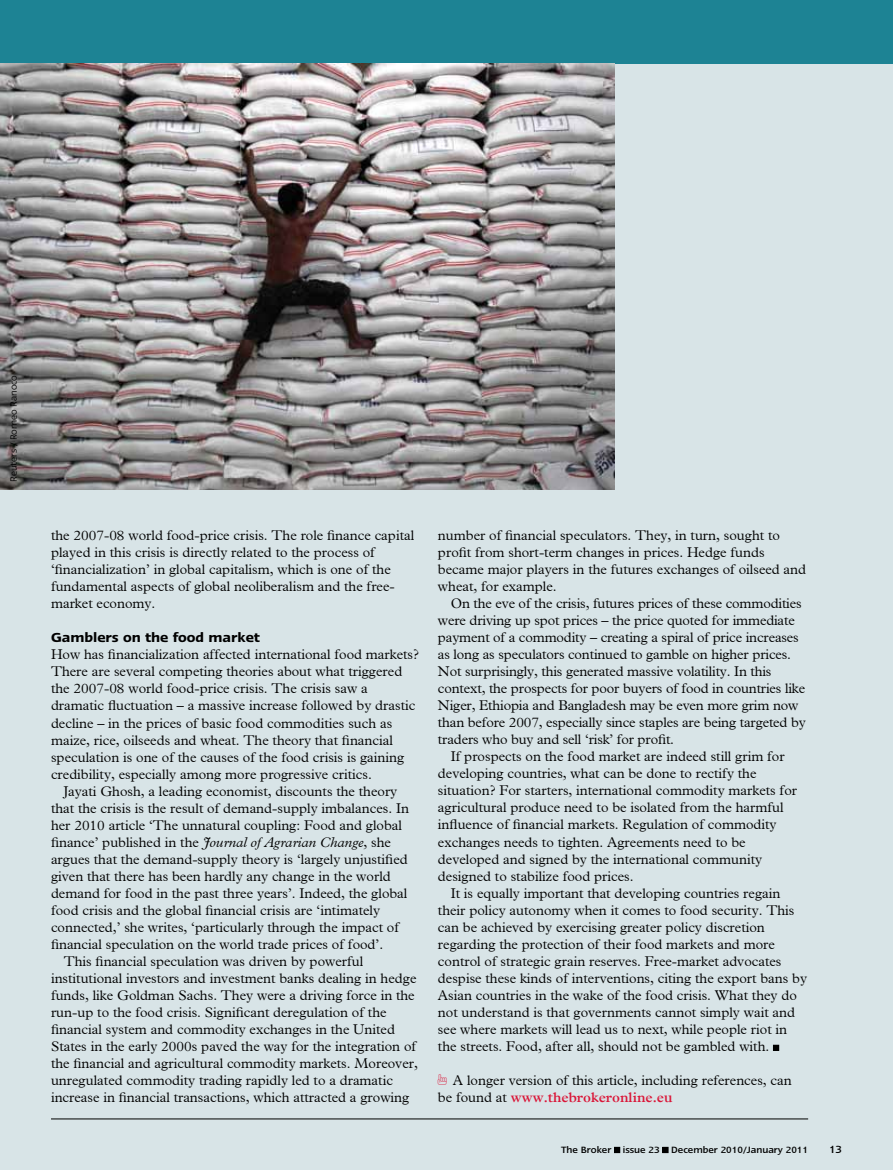
<style>
.page{position:relative;width:893px;height:1170px;background:#fff}
.page>*{position:absolute;margin:0;border:0;box-sizing:border-box;transform-origin:0 0}
.t1{font:600 15px "Linotype Ergo";color:#000}
.t2{font:300 14.1px/17px "Plantin";color:#000}
.t3{font:500 12px "Linotype Ergo";color:#000}
.t4{font:500 10.5px "Linotype Ergo";color:#000}
.t5{font:10.5px "Linotype Ergo";color:#000}
.s1{font-style:italic}
.s2{font-family:"All My Hands";font-weight:400;font-size:13.5px;color:#da1638}
.s3{font-weight:600;color:#da1638}
</style>
<div class="page">
<div style="left:0;top:0;width:893px;height:1169px;background:#d8e4e7"></div>
<div style="left:0;top:0;width:893px;height:64px;background:#1d8394"></div>
<img style="left:0;top:64px;width:614px;height:425px">
<svg style="left:773px;top:1044px;width:6px;height:6px"></svg>
<svg style="left:614px;top:1146px;width:6px;height:6px"></svg>
<svg style="left:662px;top:1146px;width:6px;height:6px"></svg>
<hr style="left:51px;top:1118px;width:757px;height:1px;background:#000">
<p class="t5" style="left:8px;top:482px;width:109px;rotate:-90deg">Reuters / Romeo Ranoco</p>
<p class="t2" style="left:51px;top:527px;width:365px">the 2007-08 world food-price crisis. The role finance capital played in this crisis is directly related to the process of ‘financialization’ in global capitalism, which is one of the fundamental aspects of global neoliberalism and the free&shy;market economy.</p>
<p class="t1" style="left:51px;top:629px;width:211px">Gamblers on the food market</p>
<p class="t2" style="left:51px;top:646px;width:370px">How has financialization affected international food markets?</p>
<p class="t2" style="left:51px;top:663px;width:353px">There are several competing theories about what triggered</p>
<p class="t2" style="left:51px;top:680px;width:318px">the 2007-08 world food-price crisis. The crisis saw a</p>
<p class="t2" style="left:51px;top:697px;width:366px">dramatic fluctuation – a massive increase followed by drastic</p>
<p class="t2" style="left:51px;top:714px;width:343px">decline – in the prices of basic food commodities such as</p>
<p class="t2" style="left:51px;top:731px;width:343px">maize, rice, oilseeds and wheat. The theory that financial</p>
<p class="t2" style="left:51px;top:748px;width:355px">speculation is one of the causes of the food crisis is gaining</p>
<p class="t2" style="left:51px;top:765px;width:322px">credibility, especially among more progressive critics.</p>
<p class="t2" style="left:64px;top:782px;width:335px">Jayati Ghosh, a leading economist, discounts the theory</p>
<p class="t2" style="left:51px;top:799px;width:359px">that the crisis is the result of demand-supply imbalances. In</p>
<p class="t2" style="left:51px;top:816px;width:353px">her 2010 article ‘The unnatural coupling: Food and global</p>
<p class="t2" style="left:51px;top:833px;width:341px">finance’ published in the <span class="s1">Journal of Agrarian Change</span>, she</p>
<p class="t2" style="left:51px;top:850px;width:358px">argues that the demand-supply theory is ‘largely unjustified</p>
<p class="t2" style="left:51px;top:867px;width:341px">given that there has been hardly any change in the world</p>
<p class="t2" style="left:51px;top:884px;width:358px">demand for food in the past three years’. Indeed, the global</p>
<p class="t2" style="left:51px;top:901px;width:331px">food crisis and the global financial crisis are ‘intimately</p>
<p class="t2" style="left:51px;top:918px;width:350px">connected,’ she writes, ‘particularly through the impact of</p>
<p class="t2" style="left:51px;top:935px;width:334px">financial speculation on the world trade prices of food’.</p>
<p class="t2" style="left:64px;top:952px;width:301px">This financial speculation was driven by powerful</p>
<p class="t2" style="left:51px;top:969px;width:367px">institutional investors and investment banks dealing in hedge</p>
<p class="t2" style="left:51px;top:986px;width:365px">funds, like Goldman Sachs. They were a driving force in the</p>
<p class="t2" style="left:51px;top:1003px;width:337px">run-up to the food crisis. Significant deregulation of the</p>
<p class="t2" style="left:51px;top:1020px;width:345px">financial system and commodity exchanges in the United</p>
<p class="t2" style="left:51px;top:1037px;width:367px">States in the early 2000s paved the way for the integration of</p>
<p class="t2" style="left:51px;top:1054px;width:368px">the financial and agricultural commodity markets. Moreover,</p>
<p class="t2" style="left:51px;top:1071px;width:343px">unregulated commodity trading rapidly led to a dramatic</p>
<p class="t2" style="left:51px;top:1088px;width:360px">increase in financial transactions, which attracted a growing</p>
<p class="t2" style="left:438px;top:527px;width:370px">number of financial speculators. They, in turn, sought to profit from short-term changes in prices. Hedge funds became major players in the futures exchanges of oilseed and wheat, for example.</p>
<p class="t2" style="left:438px;top:595px;width:369px;text-indent:13px">On the eve of the crisis, futures prices of these commodities were driving up spot prices – the price quoted for immediate payment of a commodity – creating a spiral of price increases as long as speculators continued to gamble on higher prices.<br>Not surprisingly, this generated massive volatility. In this context, the prospects for poor buyers of food in countries like Niger, Ethiopia and Bangladesh may be even more grim now than before 2007, especially since staples are being targeted by traders who buy and sell ‘risk’ for profit.</p>
<p class="t2" style="left:438px;top:748px;width:361px;text-indent:13px">If prospects on the food market are indeed still grim for developing countries, what can be done to rectify the situation? For starters, international commodity markets for agricultural produce need to be isolated from the harmful influence of financial markets. Regulation of commodity exchanges needs to tighten. Agreements need to be developed and signed by the international community designed to stabilize food prices.</p>
<p class="t2" style="left:438px;top:884px;width:371px;text-indent:13px">It is equally important that developing countries regain their policy autonomy when it comes to food security. This can be achieved by exercising greater policy discretion regarding the protection of their food markets and more control of strategic grain reserves. Free-market advocates despise these kinds of interventions, citing the export bans by Asian countries in the wake of the food crisis. What they do not understand is that governments cannot simply wait and see where markets will lead us to next, while people riot in the streets. Food, after all, should not be gambled with.</p>
<p class="t2" style="left:438px;top:1071px;width:355px"><span class="s2">1</span> A longer version of this article, including references, can be found at <span class="s3">www.thebrokeronline.eu</span></p>
<p class="t4" style="left:561px;top:1144px;width:249px">The Broker issue 23 December 2010/January 2011</p>
<p class="t3" style="left:829px;top:1142px;width:14px">13</p>
</div>
